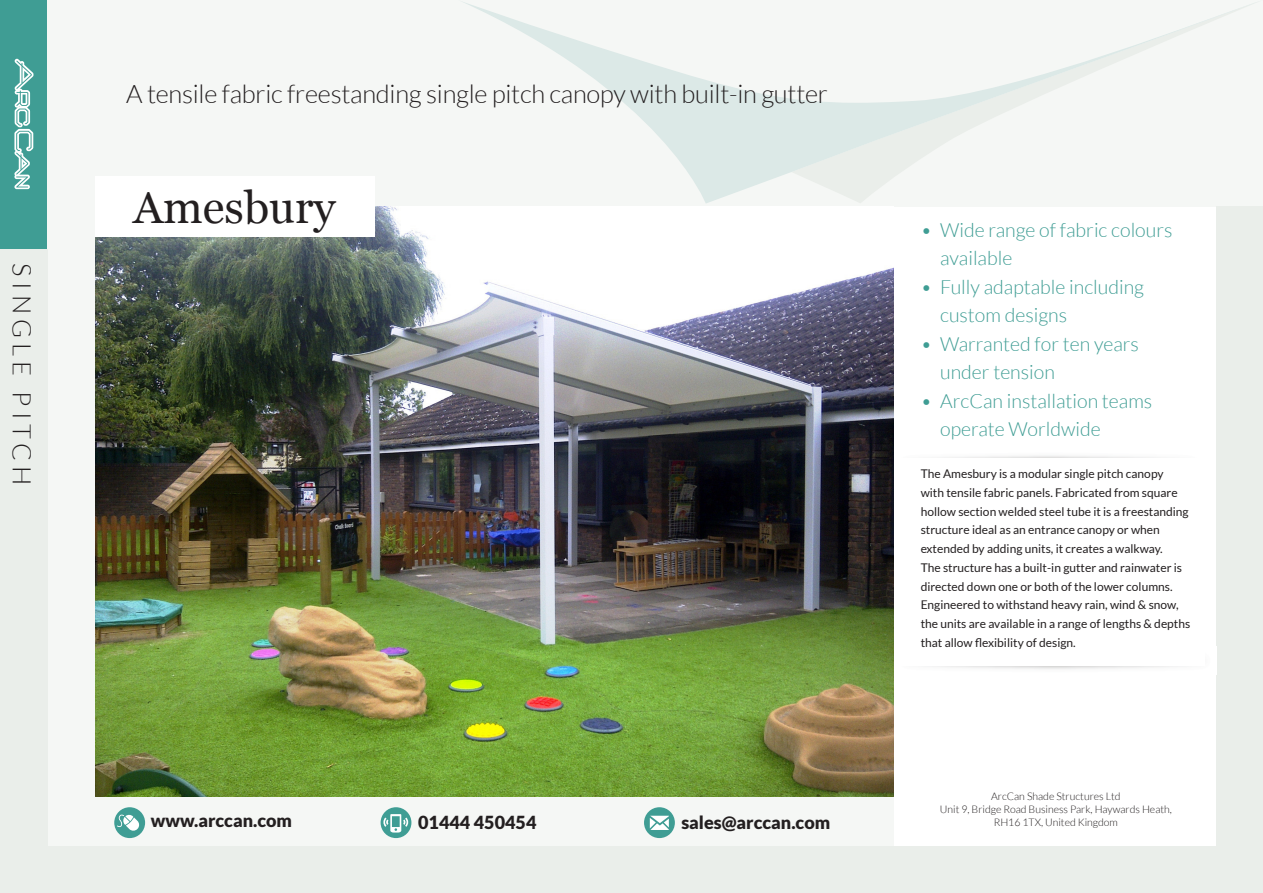
<style>
.page{position:relative;width:1263px;height:893px;background:#fff}
.page>*{position:absolute;margin:0;border:0;box-sizing:border-box;transform-origin:0 0}
.t1{font:45px "Georgia";color:#231f20}
.t2{font:300 25.5px "Lato";letter-spacing:-.01em;color:#231f20}
.t3{font:300 25.5px "Lato";letter-spacing:.2em;color:#231f20}
.t4{font:300 19.5px/28.5px "Lato";color:#3f9d94}
.t5{font:900 18px "Lato";color:#231f20}
.t6{font:12px/18.8px "Lato";color:#231f20}
.t7{font:300 10.5px/12.6px "Lato";color:#231f20;text-align:center}
</style>
<div class="page">
<div style="left:0;top:0;width:893px;height:893px;background:#f5f7f5"></div>
<div style="left:0;top:0;width:46px;height:248px;background:#3f9d94"></div>
<div style="left:0;top:249px;width:48px;height:644px;background:#eaeeea"></div>
<div style="left:218px;top:0;width:1045px;height:207px;background:#f5f7f5"></div>
<svg style="left:463px;top:2px;width:791px;height:201px"></svg>
<svg style="left:14px;top:59px;width:20px;height:130px"></svg>
<div style="left:644px;top:807px;width:31px;height:31px;background:#3f9d94;border-radius:50%"></div>
<svg style="left:650px;top:816px;width:19px;height:14px"></svg>
<div style="left:114px;top:807px;width:31px;height:31px;background:#3f9d94;border-radius:50%"></div>
<svg style="left:117px;top:814px;width:23px;height:17px"></svg>
<div style="left:381px;top:807px;width:30px;height:31px;background:#3f9d94;border-radius:50%"></div>
<svg style="left:383px;top:814px;width:26px;height:18px"></svg>
<div style="left:0;top:847px;width:1263px;height:46px;background:#eaeeea"></div>
<div style="left:1217px;top:207px;width:46px;height:650px;background:#eaeeea"></div>
<img style="left:893px;top:450px;width:261px;height:27px">
<div style="left:894px;top:458px;width:322px;height:41px;background:#fff"></div>
<img style="left:893px;top:646px;width:285px;height:28px">
<div style="left:894px;top:625px;width:311px;height:41px;background:#fff"></div>
<img style="left:96px;top:207px;width:797px;height:589px">
<div style="left:95px;top:176px;width:279px;height:60px;background:#fff"></div>
<p class="t3" style="left:36px;top:263px;width:223px;rotate:90deg">SINGLE PITCH</p>
<p class="t2" style="left:126px;top:80px;width:703px">A tensile fabric freestanding single pitch canopy with built-in gutter</p>
<p class="t1" style="left:133px;top:175px;width:204px">Amesbury</p>
<h3 class="t5" style="left:151px;top:810px;width:143px">www.arccan.com</h3>
<h3 class="t5" style="left:418px;top:811px;width:120px">01444 450454</h3>
<h3 class="t5" style="left:681px;top:811px;width:150px">sales@arccan.com</h3>
<p class="t4" style="left:940px;top:216px;width:234px;text-indent:-20px">• Wide range of fabric colours available</p>
<p class="t4" style="left:940px;top:273px;width:205px;text-indent:-20px">• Fully adaptable including custom designs</p>
<p class="t4" style="left:940px;top:330px;width:200px;text-indent:-20px">• Warranted for ten years under tension</p>
<p class="t4" style="left:940px;top:387px;width:214px;text-indent:-20px">• ArcCan installation teams operate Worldwide</p>
<p class="t6" style="left:921px;top:464px;width:271px">The Amesbury is a modular single pitch canopy<br>with tensile fabric panels. Fabricated from square hollow section welded steel tube it is a freestanding structure ideal as an entrance canopy or when extended by adding units, it creates a walkway.<br>The structure has a built-in gutter and rainwater is directed down one or both of the lower columns.<br>Engineered to withstand heavy rain, wind &amp; snow, the units are available in a range of lengths &amp; depths that allow flexibility of design.</p>
<p class="t7" style="left:940px;top:790px;width:234px">ArcCan Shade Structures Ltd<br>Unit 9, Bridge Road Business Park, Haywards Heath,<br>RH16 1TX, United Kingdom</p>
</div>
